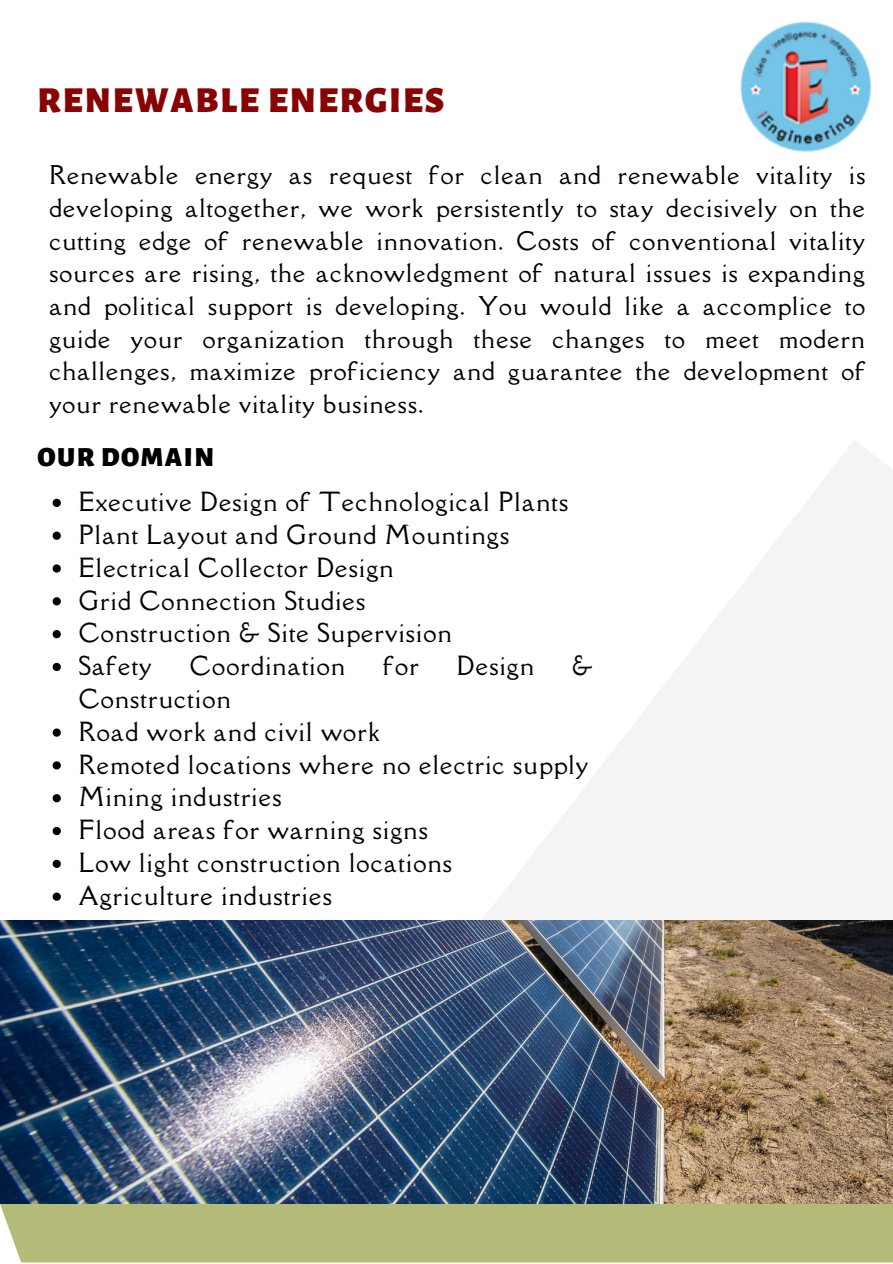
<style>
.page{position:relative;width:893px;height:1264px;background:#fff}
.page>*{position:absolute;margin:0;border:0;box-sizing:border-box;transform-origin:0 0}
.t1{font:900 36.9px "Alegreya Sans";letter-spacing:.05em;color:#890303}
.t2{font:900 27.9px "Alegreya Sans";letter-spacing:.05em;color:#000}
.t3{font:24.15px/32.8px "Della Respira";letter-spacing:.05em;color:#000}
.t4{font:23.7px/32.5px "Della Respira";letter-spacing:.05em;color:#000;text-align:justify}
</style>
<div class="page">
<svg style="left:482px;top:440px;width:410px;height:480px;fill:#f4f4f4"></svg>
<div style="left:0;top:1203px;width:892px;height:59px;background:#b4bb78"></div>
<img style="left:0;top:920px;width:892px;height:283px">
<svg style="left:53px;top:499px;width:8px;height:8px"></svg>
<svg style="left:53px;top:531px;width:8px;height:9px"></svg>
<svg style="left:53px;top:564px;width:8px;height:8px"></svg>
<svg style="left:53px;top:597px;width:8px;height:8px"></svg>
<svg style="left:53px;top:630px;width:8px;height:8px"></svg>
<svg style="left:53px;top:663px;width:8px;height:8px"></svg>
<svg style="left:53px;top:728px;width:8px;height:8px"></svg>
<svg style="left:53px;top:761px;width:8px;height:8px"></svg>
<svg style="left:53px;top:794px;width:8px;height:8px"></svg>
<svg style="left:53px;top:827px;width:8px;height:8px"></svg>
<svg style="left:53px;top:859px;width:8px;height:9px"></svg>
<svg style="left:53px;top:892px;width:8px;height:8px"></svg>
<img style="left:740px;top:21px;width:132px;height:131px">
<h1 class="t1" style="left:38px;top:82px;width:408px">RENEWABLE ENERGIES</h1>
<p class="t4" style="left:49px;top:159px;width:817px">Renewable energy as request for clean and renewable vitality is developing altogether, we work persistently to stay decisively on the cutting edge of renewable innovation. Costs of conventional vitality sources are rising, the acknowledgment of natural issues is expanding and political support is developing. You would like a accomplice to guide your organization through these changes to meet modern challenges, maximize proficiency and guarantee the development of your renewable vitality business.</p>
<p class="t2" style="left:38px;top:443px;width:178px">OUR DOMAIN</p>
<p class="t3" style="left:79px;top:485px;width:491px">Executive Design of Technological Plants<br>Plant Layout and Ground Mountings<br>Electrical Collector Design<br>Grid Connection Studies<br>Construction &amp; Site Supervision<br>Safety</p>
<p class="t3" style="left:190px;top:649px;width:156px">Coordination</p>
<p class="t3" style="left:383px;top:649px;width:37px">for</p>
<p class="t3" style="left:457px;top:649px;width:78px">Design</p>
<p class="t3" style="left:572px;top:649px;width:22px">&amp;</p>
<p class="t3" style="left:79px;top:682px;width:511px">Construction<br>Road work and civil work<br>Remoted locations where no electric supply<br>Mining industries<br>Flood areas for warning signs<br>Low light construction locations<br>Agriculture industries</p>
</div>
